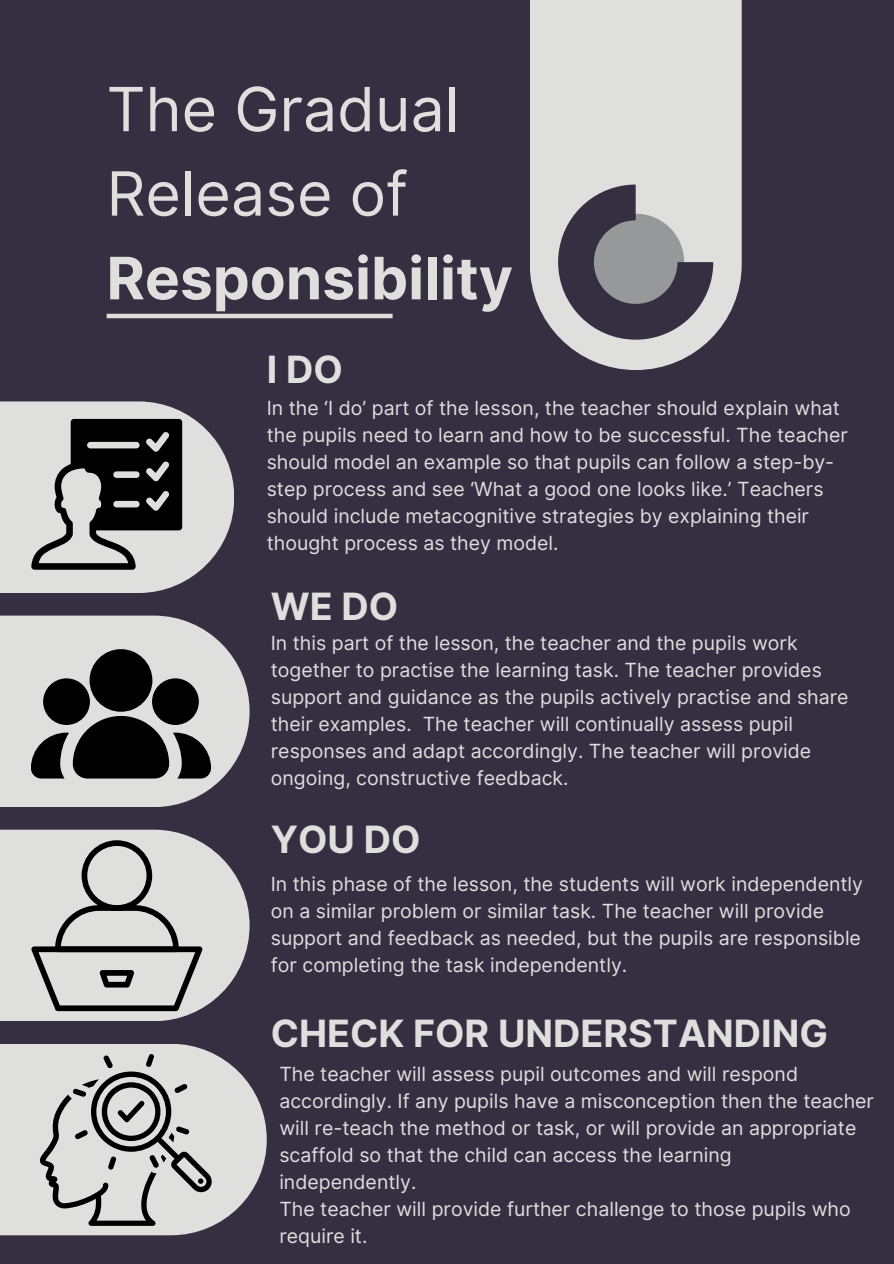
<style>
.page{position:relative;width:894px;height:1264px;background:#fff}
.page>*{position:absolute;margin:0;border:0;box-sizing:border-box;transform-origin:0 0}
.t1{font:60.9px/84.3px "Inter";color:#dfdfde}
.t2{font:700 58.5px "Inter";color:#dfdfde}
.t3{font:700 37.65px "Inter";color:#dfdfde}
.t4{font:19.5px/27px "Inter";color:#dfdfde}
</style>
<div class="page">
<div style="left:0;top:0;width:893px;height:1263px;background:#352f42"></div>
<svg style="left:0;top:401px;width:234px;height:192px;fill:#dfdfde"></svg>
<div style="left:0;top:615px;width:249px;height:192px;background:#dfdfde"></div>
<svg style="left:0;top:829px;width:249px;height:192px;fill:#dfdfde"></svg>
<svg style="left:530px;top:0;width:211px;height:370px;background:#d0cfd0"></svg>
<svg style="left:558px;top:184px;width:155px;height:156px"></svg>
<hr style="left:107px;top:314px;width:285px;height:4px;background:#dfdfde">
<svg style="left:0;top:1044px;width:267px;height:191px;fill:#dfdfde"></svg>
<svg style="left:31px;top:419px;width:151px;height:150px;background:#6e6e6e"></svg>
<div style="left:89px;top:649px;width:63px;height:62px;background:#000;border-radius:50%"></div>
<div style="left:152px;top:678px;width:47px;height:47px;background:#000;border-radius:50%"></div>
<div style="left:43px;top:678px;width:47px;height:47px;background:#000;border-radius:50%"></div>
<svg style="left:31px;top:716px;width:180px;height:62px"></svg>
<svg style="left:31px;top:840px;width:171px;height:171px;background:#bbbbba"></svg>
<svg style="left:40px;top:1053px;width:172px;height:172px;background:#b6b6b5"></svg>
<p class="t1" style="left:106px;top:67px;width:354px">The Gradual<br>Release of</p>
<p class="t2" style="left:106px;top:243px;width:408px">Responsibility</p>
<h2 class="t3" style="left:267px;top:347px;width:77px">I DO</h2>
<p class="t4" style="left:267px;top:394px;width:582px">In the ‘I do’ part of the lesson, the teacher should explain what the pupils need to learn and how to be successful. The teacher should model an example so that pupils can follow a step-by&shy;step process and see ‘What a good one looks like.’ Teachers should include metacognitive strategies by explaining their thought process as they model.</p>
<h1 class="t3" style="left:271px;top:583px;width:129px">WE DO</h1>
<p class="t4" style="left:271px;top:629px;width:579px">In this part of the lesson, the teacher and the pupils work together to practise the learning task. The teacher provides support and guidance as the pupils actively practise and share their examples. The teacher will continually assess pupil responses and adapt accordingly. The teacher will provide ongoing, constructive feedback.</p>
<h3 class="t3" style="left:271px;top:817px;width:151px">YOU DO</h3>
<h3 class="t4" style="left:271px;top:870px;width:593px">In this phase of the lesson, the students will work independently on a similar problem or similar task. The teacher will provide support and feedback as needed, but the pupils are responsible for completing the task independently.</h3>
<p class="t3" style="left:271px;top:1010px;width:558px">CHECK FOR UNDERSTANDING</p>
<p class="t4" style="left:279px;top:1060px;width:596px">The teacher will assess pupil outcomes and will respond accordingly. If any pupils have a misconception then the teacher will re-teach the method or task, or will provide an appropriate scaffold so that the child can access the learning<br>independently.</p>
<p class="t4" style="left:279px;top:1195px;width:572px">The teacher will provide further challenge to those pupils who require it.</p>
</div>
